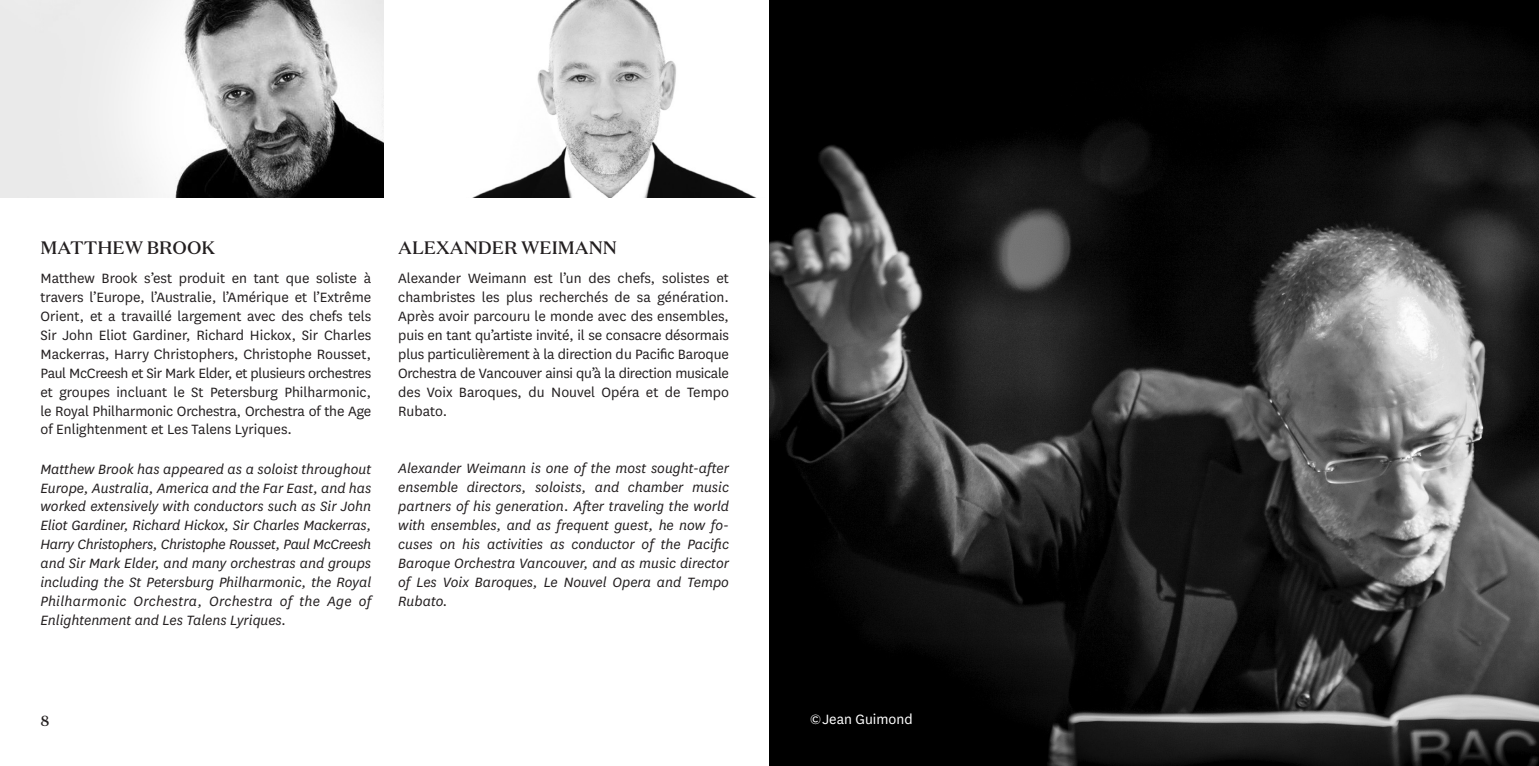
<style>
.page{position:relative;width:1539px;height:766px;background:#fff}
.page>*{position:absolute;margin:0;border:0;box-sizing:border-box;transform-origin:0 0}
.t1{font:500 18px "Domaine Text";color:#231f20}
.t2{font:15.75px/18.9px "National";color:#231f20;text-align:justify}
.t3{font:italic 15.75px/18.9px "National";color:#231f20;text-align:justify}
.t4{font:15.75px "National";color:#fff}
.t5{font:500 14.62px "Domaine Text";color:#231f20}
</style>
<div class="page">
<img style="left:0;top:0;width:770px;height:198px">
<img style="left:770px;top:0;width:769px;height:765px">
<p class="t1" style="left:40px;top:236px;width:176px">MATTHEW BROOK</p>
<p class="t2" style="left:40px;top:268px;width:332px">Matthew Brook s’est produit en tant que soliste à travers l’Europe, l’Australie, l’Amérique et l’Extrême Orient, et a travaillé largement avec des chefs tels Sir John Eliot Gardiner, Richard Hickox, Sir Charles Mackerras, Harry Christophers, Christophe Rousset, Paul McCreesh et Sir Mark Elder, et plusieurs orchestres et groupes incluant le St Petersburg Philharmonic, le Royal Philharmonic Orchestra, Orchestra of the Age of Enlightenment et Les Talens Lyriques.</p>
<p class="t3" style="left:40px;top:458px;width:332px">Matthew Brook has appeared as a soloist throughout Europe, Australia, America and the Far East, and has worked extensively with conductors such as Sir John Eliot Gardiner, Richard Hickox, Sir Charles Mackerras, Harry Christophers, Christophe Rousset, Paul McCreesh and Sir Mark Elder, and many orchestras and groups including the St Petersburg Philharmonic, the Royal Philharmonic Orchestra, Orchestra of the Age of Enlightenment and Les Talens Lyriques.</p>
<p class="t1" style="left:398px;top:236px;width:220px">ALEXANDER WEIMANN</p>
<p class="t2" style="left:398px;top:268px;width:332px">Alexander Weimann est l’un des chefs, solistes et chambristes les plus recherchés de sa génération.<br>Après avoir parcouru le monde avec des ensembles, puis en tant qu’artiste invité, il se consacre désormais plus particulièrement à la direction du Pacific Baroque Orchestra de Vancouver ainsi qu’à la direction musicale des Voix Baroques, du Nouvel Opéra et de Tempo Rubato.</p>
<p class="t3" style="left:398px;top:458px;width:332px">Alexander Weimann is one of the most sought-after ensemble directors, soloists, and chamber music partners of his generation. After traveling the world with ensembles, and as frequent guest, he now fo&shy;cuses on his activities as conductor of the Pacific Baroque Orchestra Vancouver, and as music director of Les Voix Baroques, Le Nouvel Opera and Tempo Rubato.</p>
<p class="t5" style="left:40px;top:711px;width:11px">8</p>
<p class="t4" style="left:810px;top:708px;width:104px">© Jean Guimond</p>
</div>
